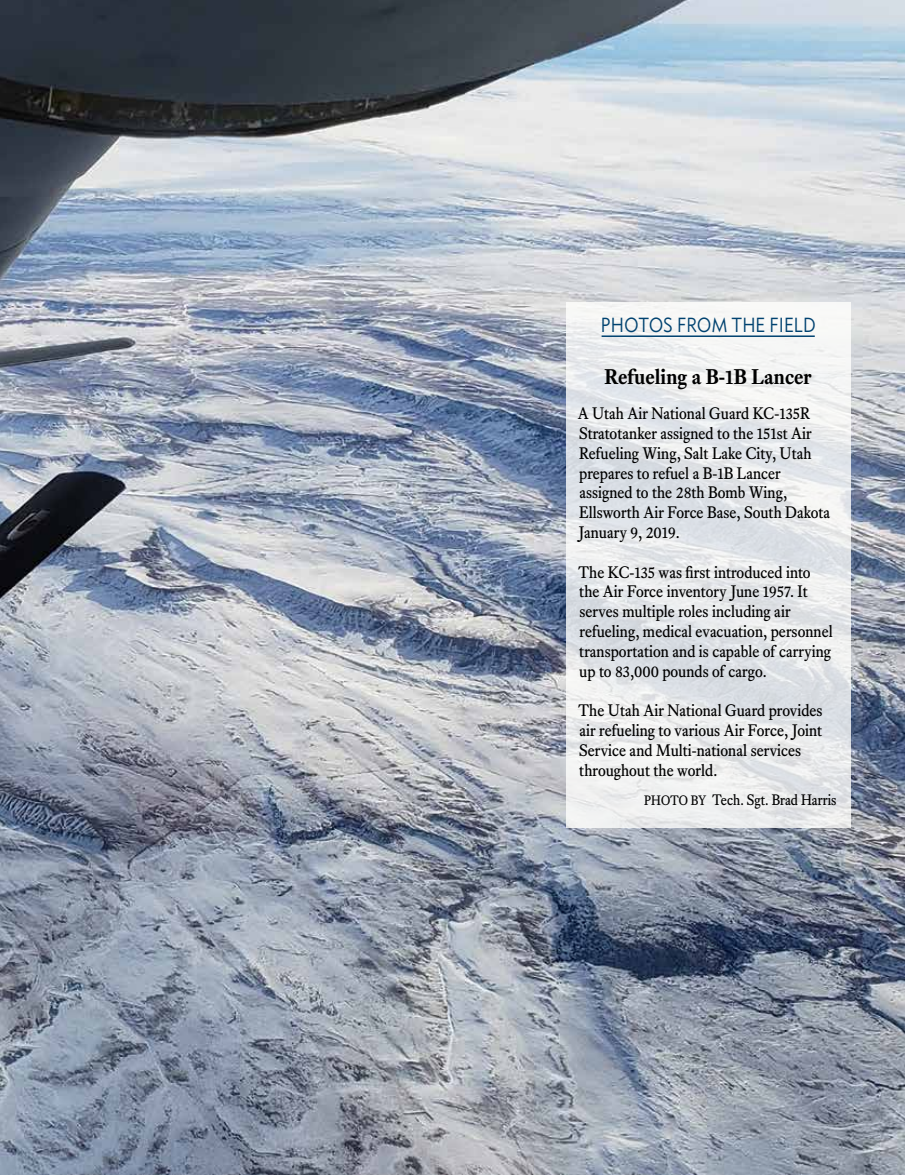
<style>
.page{position:relative;width:905px;height:1175px;background:#fff}
.page>*{position:absolute;margin:0;border:0;box-sizing:border-box;transform-origin:0 0}
.t1{font:700 21px "Equity Text B";color:#000;scale:.96 1}
.t2{font:21px "Concourse T3 Tab";color:#004270;scale:.91 1}
.t3{font:16.5px/19.8px "Equity Text A";color:#000;scale:.95 1}
.t4{font:15px "Equity Text A";color:#000;scale:.92 1}
.s1{font-size:13.5px}
</style>
<div class="page">
<img style="left:0;top:0;width:904px;height:1174px">
<svg style="left:566px;top:302px;width:284px;height:525px"></svg>
<hr style="left:601px;top:335px;width:213px;height:2px;background:#004270">
<p class="t2" style="left:601px;top:313px;width:238px">PHOTOS FROM THE FIELD</p>
<p class="t1" style="left:604px;top:364px;width:217px">Refueling a B-1B Lancer</p>
<p class="t3" style="left:577px;top:404px;width:267px">A Utah Air National Guard KC-135R<br>Stratotanker assigned to the 151st Air<br>Refueling Wing, Salt Lake City, Utah prepares to refuel a B-1B Lancer assigned to the 28th Bomb Wing,<br>Ellsworth Air Force Base, South Dakota<br>January 9, 2019.</p>
<p class="t3" style="left:578px;top:562px;width:269px">The KC-135 was first introduced into the Air Force inventory June 1957. It serves multiple roles including air refueling, medical evacuation, personnel transportation and is capable of carrying up to 83,000 pounds of cargo.</p>
<p class="t3" style="left:578px;top:701px;width:259px">The Utah Air National Guard provides air refueling to various Air Force, Joint Service and Multi-national services throughout the world.</p>
<p class="t4" style="left:644px;top:790px;width:210px"><span class="s1">PHOTO BY</span> Tech. Sgt. Brad Harris</p>
</div>
